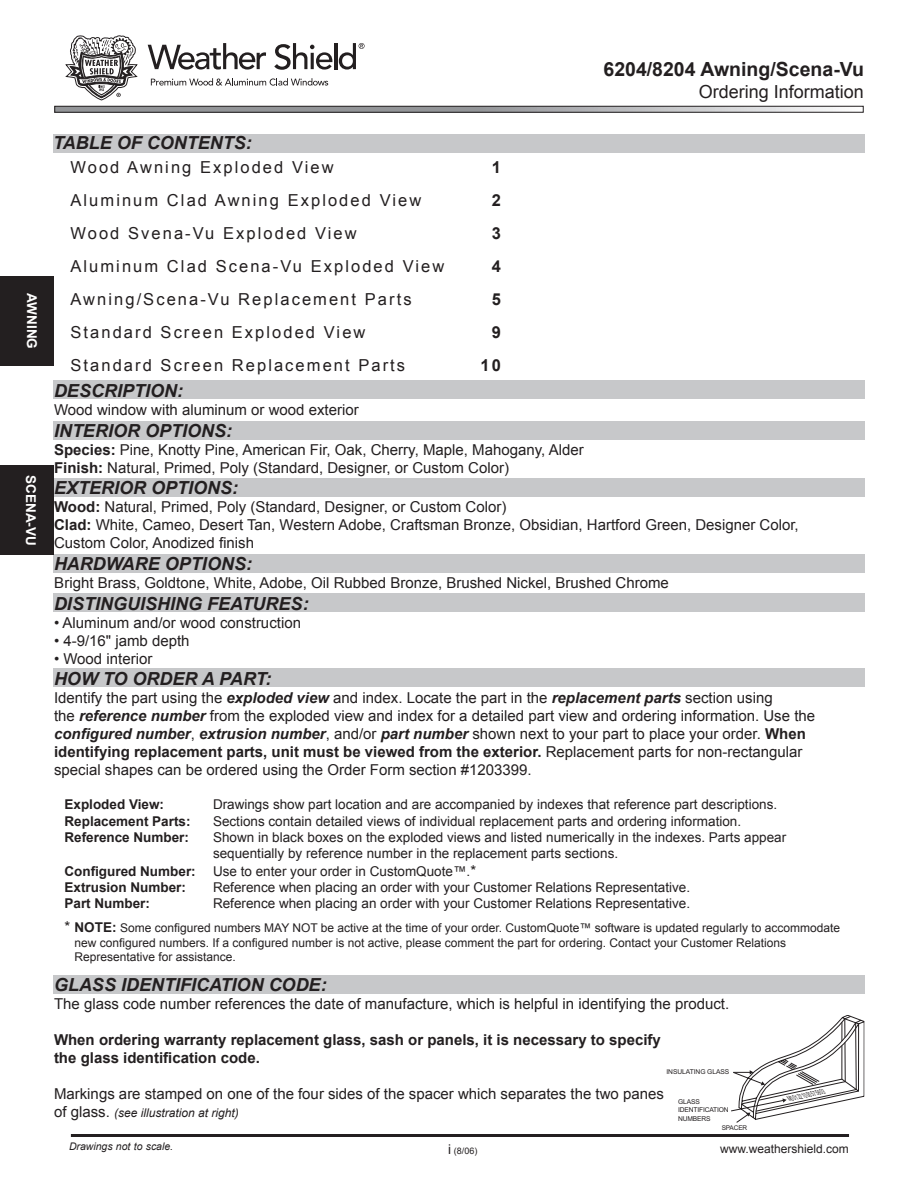
<style>
.page{position:relative;width:918px;height:1188px;background:#fff}
.page>*{position:absolute;margin:0;border:0;box-sizing:border-box;transform-origin:0 0}
.t1{font:700 19.5px "Arial";color:#231f20}
.t2{font:italic 700 18px "Arial";color:#231f20}
.t3{font:18px "Arial";color:#231f20}
.t4{font:16.5px "Arial";letter-spacing:.125em;color:#231f20}
.t5{font:700 16.5px "Arial";color:#231f20}
.t6{font:15px/18px "Arial";color:#231f20}
.t7{font:700 15px/18px "Arial";color:#231f20}
.t8{font:13.5px/16.2px "Arial";color:#231f20}
.t9{font:700 13.5px "Arial";color:#231f20}
.t10{font:700 13.5px "Arial";color:#fff}
.t11{font:12px/14.4px "Arial";color:#231f20}
.t12{font:italic 12px "Arial";color:#231f20}
.t13{font:italic 10.5px "Arial";color:#231f20}
.t14{font:9px "Arial";color:#231f20}
.t15{font:italic 7.35px "Arial";color:#231f20;scale:.52 1}
.t16{font:6.75px/7.9px "Arial";letter-spacing:-.02em;color:#231f20}
.t17{font:6.45px "Arial";letter-spacing:-.02em;color:#231f20}
.s1{font-weight:700}
.s2{font-weight:700;font-style:italic}
.s3{font-size:15px}
.s4{font-weight:400;font-size:15px}
.s5{font-weight:700;font-size:13.5px}
.s6{font-style:normal;font-size:15px}
</style>
<div class="page">
<hr style="left:71px;top:1134px;width:778px;height:3px;background:#231f20">
<svg style="left:148px;top:43px;width:118px;height:27px"></svg>
<svg style="left:274px;top:43px;width:58px;height:27px"></svg>
<hr style="left:334px;top:43px;width:3px;height:26px;background:#231f20">
<svg style="left:339px;top:43px;width:26px;height:27px"></svg>
<svg style="left:151px;top:78px;width:178px;height:8px"></svg>
<svg style="left:65px;top:35px;width:73px;height:66px"></svg>
<div style="left:53px;top:975px;width:812px;height:19px;background:#c7c8ca"></div>
<div style="left:53px;top:594px;width:812px;height:18px;background:#c7c8ca"></div>
<div style="left:53px;top:669px;width:812px;height:18px;background:#c7c8ca"></div>
<div style="left:53px;top:555px;width:812px;height:18px;background:#c7c8ca"></div>
<div style="left:53px;top:478px;width:812px;height:18px;background:#c7c8ca"></div>
<div style="left:53px;top:421px;width:812px;height:18px;background:#c7c8ca"></div>
<div style="left:53px;top:381px;width:812px;height:18px;background:#c7c8ca"></div>
<svg style="left:731px;top:1015px;width:133px;height:108px"></svg>
<div style="left:53px;top:134px;width:812px;height:18px;background:#c7c8ca"></div>
<svg style="left:57px;top:108px;width:776px;height:2px;background:#a8aaad"></svg>
<div style="left:55px;top:106px;width:808px;height:6px;border:1px solid #231f20"></div>
<div style="left:0;top:276px;width:54px;height:90px;background:#231f20"></div>
<div style="left:0;top:466px;width:54px;height:89px;background:#231f20"></div>
<p class="t10" style="left:41px;top:293px;width:57px;rotate:90deg">awning</p>
<p class="t10" style="left:40px;top:475px;width:72px;rotate:90deg">Scena-VU</p>
<p class="t2" style="left:53px;top:131px;width:107px">TABLE OF CONTENTS</p>
<p class="t2" style="left:246px;top:131px;width:7px">:</p>
<h1 class="t1" style="left:604px;top:56px;width:262px">6204/8204 Awning/Scena-Vu</h1>
<p class="t3" style="left:699px;top:80px;width:167px">Ordering Information</p>
<p class="t4" style="left:70px;top:156px;width:265px">Wood Awning Exploded View</p>
<p class="t5" style="left:492px;top:156px;width:11px">1</p>
<p class="t4" style="left:70px;top:189px;width:352px">Aluminum Clad Awning Exploded View</p>
<p class="t5" style="left:492px;top:189px;width:11px">2</p>
<p class="t4" style="left:70px;top:222px;width:288px">Wood Svena-Vu Exploded View</p>
<p class="t5" style="left:492px;top:222px;width:11px">3</p>
<p class="t4" style="left:70px;top:255px;width:375px">Aluminum Clad Scena-Vu Exploded View</p>
<p class="t5" style="left:492px;top:255px;width:11px">4</p>
<p class="t4" style="left:70px;top:288px;width:343px">Awning/Scena-Vu Replacement Parts</p>
<p class="t5" style="left:492px;top:288px;width:11px">5</p>
<p class="t4" style="left:70px;top:321px;width:296px">Standard Screen Exploded View</p>
<p class="t5" style="left:492px;top:321px;width:11px">9</p>
<p class="t4" style="left:70px;top:354px;width:336px">Standard Screen Replacement Parts</p>
<p class="t5" style="left:481px;top:354px;width:22px">10</p>
<p class="t2" style="left:54px;top:379px;width:131px">Description:</p>
<p class="t6" style="left:54px;top:401px;width:306px">Wood window with aluminum or wood exterior</p>
<p class="t2" style="left:54px;top:419px;width:12px">INTERIOR</p>
<p class="t2" style="left:145px;top:419px;width:13px">OPTIONS</p>
<p class="t2" style="left:226px;top:419px;width:7px">:</p>
<p class="t6" style="left:54px;top:441px;width:531px"><span class="s1">Species:</span> Pine, Knotty Pine, American Fir, Oak, Cherry, Maple, Mahogany, Alder<br><span class="s1">Finish:</span> Natural, Primed, Poly (Standard, Designer, or Custom Color)</p>
<p class="t2" style="left:54px;top:476px;width:37px">EXTERIOR</p>
<p class="t2" style="left:151px;top:476px;width:13px">OPTIONS</p>
<p class="t2" style="left:232px;top:476px;width:7px">:</p>
<p class="t6" style="left:54px;top:498px;width:746px"><span class="s1">Wood:</span> Natural, Primed, Poly (Standard, Designer, or Custom Color)<br><span class="s1">Clad:</span> White, Cameo, Desert Tan, Western Adobe, Craftsman Bronze, Obsidian, Hartford Green, Designer Color,<br>Custom Color, Anodized finish</p>
<p class="t2" style="left:54px;top:552px;width:199px">Hardware options:</p>
<p class="t6" style="left:54px;top:574px;width:616px">Bright Brass, Goldtone, White, Adobe, Oil Rubbed Bronze, Brushed Nickel, Brushed Chrome</p>
<p class="t2" style="left:54px;top:592px;width:256px">Distinguishing Features:</p>
<p class="t6" style="left:54px;top:613px;width:249px">• Aluminum and/or wood construction</p>
<p class="t6" style="left:54px;top:631px;width:137px">• 4-9/16" jamb depth</p>
<p class="t6" style="left:54px;top:649px;width:100px">• Wood interior</p>
<p class="t2" style="left:54px;top:667px;width:219px">How to Order a Part:</p>
<p class="t6" style="left:54px;top:689px;width:763px">Identify the part using the <span class="s2">exploded view</span> and index. Locate the part in the <span class="s2">replacement parts</span> section using<br>the <span class="s2">reference number</span> from the exploded view and index for a detailed part view and ordering information. Use the <span class="s2">configured number</span>, <span class="s2">extrusion number</span>, and/or <span class="s2">part number</span> shown next to your part to place your order. <span class="s1">When identifying replacement parts, unit must be viewed from the exterior.</span> Replacement parts for non-rectangular special shapes can be ordered using the Order Form section #1203399.</p>
<p class="t9" style="left:65px;top:796px;width:101px">Exploded View:</p>
<p class="t8" style="left:213px;top:797px;width:566px">Drawings show part location and are accompanied by indexes that reference part descriptions.</p>
<p class="t9" style="left:65px;top:812px;width:128px">Replacement Parts:</p>
<p class="t8" style="left:213px;top:813px;width:530px">Sections contain detailed views of individual replacement parts and ordering information.</p>
<p class="t9" style="left:65px;top:828px;width:126px">Reference Number:</p>
<p class="t8" style="left:213px;top:829px;width:575px">Shown in black boxes on the exploded views and listed numerically in the indexes. Parts appear sequentially by reference number in the replacement parts sections.</p>
<p class="t9" style="left:65px;top:862px;width:133px">Configured Number:</p>
<p class="t8" style="left:213px;top:863px;width:265px">Use to enter your order in CustomQuote™.<span class="s3">*</span></p>
<p class="t9" style="left:65px;top:878px;width:123px">Extrusion Number:</p>
<p class="t8" style="left:213px;top:879px;width:479px">Reference when placing an order with your Customer Relations Representative.</p>
<p class="t9" style="left:65px;top:895px;width:87px">Part Number:</p>
<p class="t8" style="left:213px;top:896px;width:479px">Reference when placing an order with your Customer Relations Representative.</p>
<p class="t9" style="left:64px;top:919px;width:20px"><span class="s4">*</span> NOTE</p>
<p class="t11" style="left:112px;top:921px;width:190px"><span class="s5">:</span> Some configured numbers may not</p>
<p class="t11" style="left:75px;top:921px;width:767px;text-indent:246px">be active at the time of your order. CustomQuote™ software is updated regularly to accommodate new configured numbers. If a configured number is not active, please comment the part for ordering. Contact your Customer Relations<br>Representative for assistance.</p>
<p class="t2" style="left:54px;top:973px;width:274px">Glass Identification Code:</p>
<p class="t6" style="left:54px;top:995px;width:677px">The glass code number references the date of manufacture, which is helpful in identifying the product.</p>
<p class="t7" style="left:54px;top:1031px;width:608px">When ordering warranty replacement glass, sash or panels, it is necessary to specify the glass identification code.</p>
<p class="t6" style="left:54px;top:1085px;width:611px">Markings are stamped on one of the four sides of the spacer which separates the two panes</p>
<p class="t12" style="left:54px;top:1105px;width:186px"><span class="s6">of glass.</span> (see illustration at right)</p>
<p class="t16" style="left:667px;top:1067px;width:64px">INSULATING GLASS</p>
<p class="t15" style="left:788px;top:1094px;width:74px;rotate:-12deg">M001221000575803</p>
<p class="t16" style="left:678px;top:1098px;width:52px">GLASS<br>IDENTIFICATION<br>NUMBERS</p>
<p class="t17" style="left:722px;top:1123px;width:27px">SPACER</p>
<p class="t13" style="left:69px;top:1139px;width:106px">Drawings not to scale.</p>
<p class="t14" style="left:454px;top:1145px;width:25px">(8/06)</p>
<p class="t11" style="left:720px;top:1142px;width:130px">www.weathershield.com</p>
</div>
